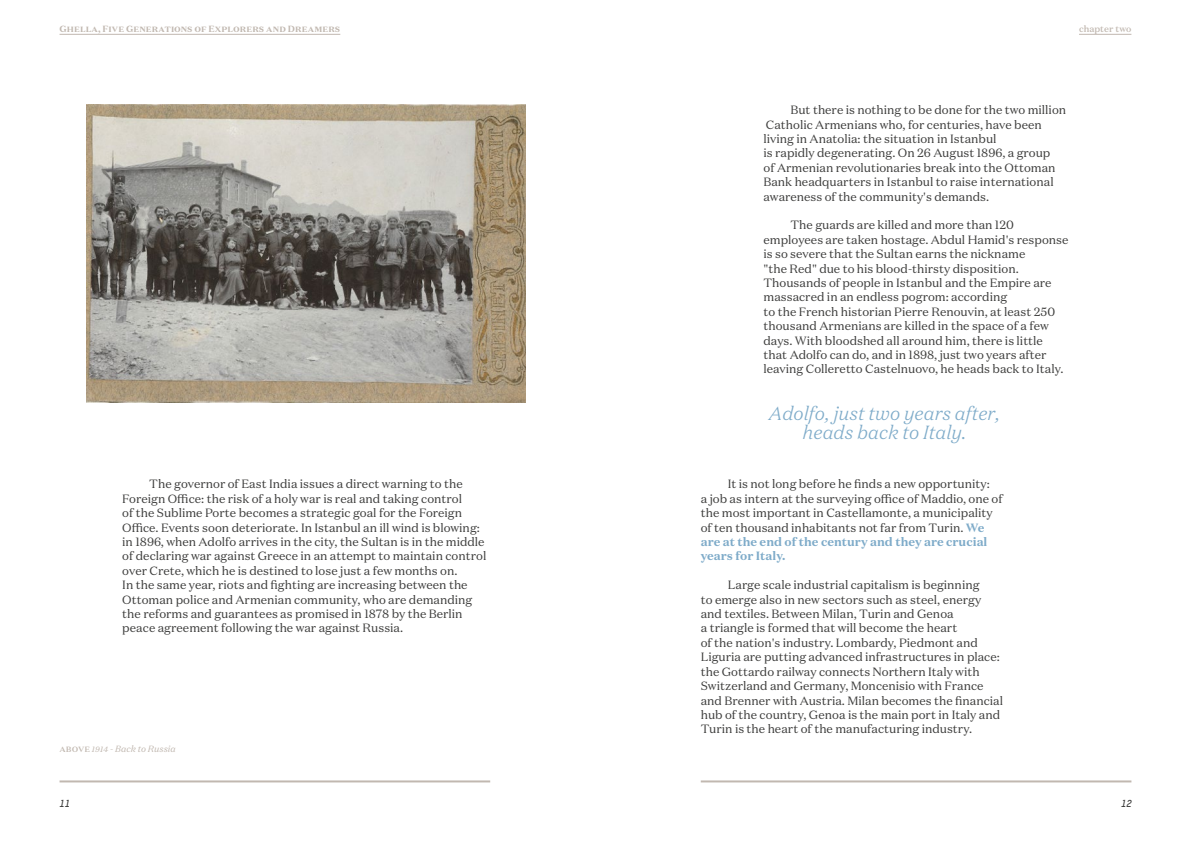
<style>
.page{position:relative;width:1191px;height:842px;background:#fff}
.page>*{position:absolute;margin:0;border:0;box-sizing:border-box;transform-origin:0 0}
.t1{font:italic 300 19px/19px "Domaine Text";color:#7eabc9;text-align:center}
.t2{font:12px/14.4px "Domaine Text";color:#3c3c3b}
.t3{font:italic 700 10px "TSTAR";color:#3c3c3b}
.t4{font:700 9px "Domaine Text";letter-spacing:.01em;color:#c1b8b0}
.t5{font:italic 9px "Domaine Text";color:#c1b8b0}
.t6{font:500 9px "Domaine Text";color:#c1b8b0}
.s1{font-weight:500;font-style:normal}
.s2{font-weight:700;color:#7eabc9}
</style>
<div class="page">
<hr style="left:60px;top:780px;width:430px;height:2px;background:#c1b8b0">
<hr style="left:701px;top:780px;width:430px;height:2px;background:#c1b8b0">
<img style="left:87px;top:105px;width:438px;height:298px">
<hr style="left:1079px;top:34px;width:52px;height:1px;background:#c1b8b0">
<hr style="left:60px;top:34px;width:280px;height:1px;background:#c1b8b0">
<p class="t4" style="left:60px;top:23px;width:282px">Ghella, Five Generations of Explorers and Dreamers</p>
<p class="t6" style="left:1079px;top:23px;width:54px">chapter two</p>
<p class="t2" style="left:763px;top:103px;width:304px;text-indent:27px">But there is nothing to be done for the two million Catholic Armenians who, for centuries, have been living in Anatolia: the situation in Istanbul<br>is rapidly degenerating. On 26 August 1896, a group<br>of Armenian revolutionaries break into the Ottoman Bank headquarters in Istanbul to raise international awareness of the community's demands.</p>
<p class="t2" style="left:763px;top:218px;width:306px;text-indent:27px">The guards are killed and more than 120 employees are taken hostage. Abdul Hamid's response is so severe that the Sultan earns the nickname<br>"the Red" due to his blood-thirsty disposition.<br>Thousands of people in Istanbul and the Empire are massacred in an endless pogrom: according<br>to the French historian Pierre Renouvin, at least 250 thousand Armenians are killed in the space of a few days. With bloodshed all around him, there is little that Adolfo can do, and in 1898, just two years after leaving Colleretto Castelnuovo, he heads back to Italy.</p>
<p class="t2" style="left:122px;top:477px;width:365px;text-indent:27px">The governor of East India issues a direct warning to the Foreign Office: the risk of a holy war is real and taking control<br>of the Sublime Porte becomes a strategic goal for the Foreign Office. Events soon deteriorate. In Istanbul an ill wind is blowing: in 1896, when Adolfo arrives in the city, the Sultan is in the middle of declaring war against Greece in an attempt to maintain control over Crete, which he is destined to lose just a few months on.<br>In the same year, riots and fighting are increasing between the Ottoman police and Armenian community, who are demanding the reforms and guarantees as promised in 1878 by the Berlin peace agreement following the war against Russia.</p>
<p class="t5" style="left:60px;top:743px;width:118px"><span class="s1">above</span> 1914 - Back to Russia</p>
<h1 class="t1" style="left:769px;top:404px;width:233px">Adolfo, just two years after, heads back to Italy.</h1>
<p class="t2" style="left:701px;top:477px;width:303px;text-indent:27px">It is not long before he finds a new opportunity:<br>a job as intern at the surveying office of Maddio, one of the most important in Castellamonte, a municipality of ten thousand inhabitants not far from Turin. <span class="s2">We are at the end of the century and they are crucial years for Italy.</span></p>
<p class="t2" style="left:701px;top:578px;width:304px;text-indent:27px">Large scale industrial capitalism is beginning<br>to emerge also in new sectors such as steel, energy and textiles. Between Milan, Turin and Genoa<br>a triangle is formed that will become the heart<br>of the nation's industry. Lombardy, Piedmont and Liguria are putting advanced infrastructures in place: the Gottardo railway connects Northern Italy with Switzerland and Germany, Moncenisio with France and Brenner with Austria. Milan becomes the financial hub of the country, Genoa is the main port in Italy and Turin is the heart of the manufacturing industry.</p>
<p class="t3" style="left:60px;top:797px;width:12px">11</p>
<p class="t3" style="left:1121px;top:797px;width:12px">12</p>
</div>
